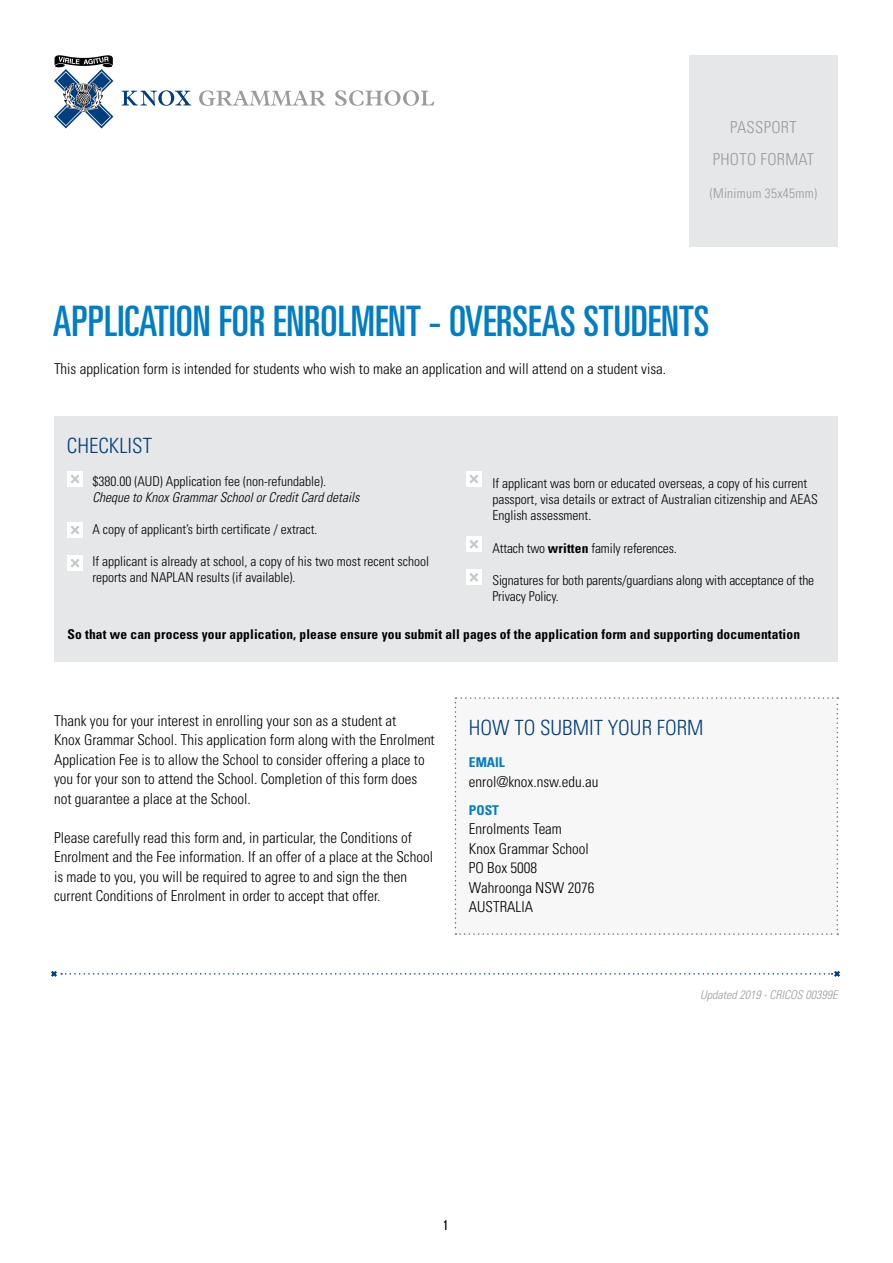
<style>
.page{position:relative;width:893px;height:1263px;background:#fff}
.page>*{position:absolute;margin:0;border:0;box-sizing:border-box;transform-origin:0 0}
.t1{font:ultra-condensed 42px "Univers LT Std";color:#007dc3}
.t2{font:300 condensed 21px "Univers LT Std";color:#003e7e}
.t3{font:300 condensed 16.5px/32.5px "Univers LT Std";letter-spacing:.02em;color:#999b9e;text-align:center}
.t4{font:300 condensed 15px/19.5px "Univers LT Std";color:#000}
.t5{font:300 condensed 13.5px/16.2px "Univers LT Std";color:#000}
.t6{font:700 condensed 13.5px "Univers LT Std";letter-spacing:.01em;color:#000}
.t7{font:italic 300 condensed 13.5px "Univers LT Std";color:#000}
.t8{font:300 condensed 13.5px "Univers LT Std";letter-spacing:.02em;color:#999b9e}
.t9{font:700 condensed 13.5px "Univers LT Std";color:#007dc3}
.t10{font:ultra-condensed 13.5px "Univers LT Std";color:#000}
.t11{font:italic 300 condensed 12px "Univers LT Std";color:#999b9e}
.s1{font-weight:700}
</style>
<div class="page">
<svg style="left:199px;top:90px;width:127px;height:16px"></svg>
<svg style="left:335px;top:90px;width:99px;height:16px"></svg>
<svg style="left:122px;top:90px;width:69px;height:16px"></svg>
<svg style="left:54px;top:55px;width:59px;height:73px"></svg>
<div style="left:689px;top:55px;width:149px;height:192px;background:#e6e7e8"></div>
<div style="left:54px;top:416px;width:783px;height:246px;background:#e6e7e8"></div>
<div style="left:67px;top:471px;width:16px;height:16px;background:#fff"></div>
<svg style="left:71px;top:475px;width:9px;height:8px"></svg>
<div style="left:67px;top:522px;width:16px;height:16px;background:#fff"></div>
<svg style="left:71px;top:525px;width:9px;height:9px"></svg>
<div style="left:67px;top:555px;width:16px;height:16px;background:#fff"></div>
<svg style="left:71px;top:559px;width:9px;height:9px"></svg>
<div style="left:466px;top:471px;width:16px;height:16px;background:#fff"></div>
<svg style="left:469px;top:474px;width:9px;height:9px"></svg>
<div style="left:466px;top:536px;width:16px;height:16px;background:#fff"></div>
<svg style="left:469px;top:540px;width:9px;height:9px"></svg>
<div style="left:466px;top:569px;width:16px;height:16px;background:#fff"></div>
<svg style="left:469px;top:573px;width:9px;height:9px"></svg>
<svg style="left:51px;top:971px;width:789px;height:6px"></svg>
<svg style="left:455px;top:697px;width:383px;height:238px"></svg>
<p class="t3" style="left:713px;top:111px;width:103px">PASSPORT<br>PHOTO FORMAT</p>
<p class="t8" style="left:710px;top:185px;width:109px">(Minimum 35x45mm)</p>
<h1 class="t1" style="left:53px;top:297px;width:658px">APPLICATION FOR ENROLMENT - OVERSEAS STUDENTS</h1>
<p class="t4" style="left:54px;top:359px;width:614px">This application form is intended for students who wish to make an application and will attend on a student visa.</p>
<h2 class="t2" style="left:67px;top:433px;width:87px">CHECKLIST</h2>
<p class="t5" style="left:92px;top:473px;width:235px">$380.00 (AUD) Application fee (non-refundable).</p>
<p class="t7" style="left:92px;top:489px;width:268px">Cheque to Knox Grammar School or Credit Card details</p>
<p class="t5" style="left:92px;top:521px;width:227px">A copy of applicant’s birth certificate / extract.</p>
<p class="t5" style="left:92px;top:553px;width:338px">If applicant is already at school, a copy of his two most recent school reports and NAPLAN results (if available).</p>
<p class="t5" style="left:492px;top:475px;width:327px">If applicant was born or educated overseas, a copy of his current passport, visa details or extract of Australian citizenship and AEAS<br>English assessment.</p>
<p class="t5" style="left:492px;top:540px;width:186px">Attach two <span class="s1">written</span> family references.</p>
<p class="t5" style="left:492px;top:572px;width:323px">Signatures for both parents/guardians along with acceptance of the<br>Privacy Policy.</p>
<p class="t6" style="left:68px;top:626px;width:734px">So that we can process your application, please ensure you submit all pages of the application form and supporting documentation</p>
<p class="t4" style="left:54px;top:711px;width:382px">Thank you for your interest in enrolling your son as a student at<br>Knox Grammar School. This application form along with the Enrolment Application Fee is to allow the School to consider offering a place to you for your son to attend the School. Completion of this form does not guarantee a place at the School.</p>
<p class="t4" style="left:54px;top:828px;width:380px">Please carefully read this form and, in particular, the Conditions of Enrolment and the Fee information. If an offer of a place at the School is made to you, you will be required to agree to and sign the then current Conditions of Enrolment in order to accept that offer.</p>
<h2 class="t2" style="left:469px;top:715px;width:236px">HOW TO SUBMIT YOUR FORM</h2>
<p class="t9" style="left:469px;top:754px;width:37px">EMAIL</p>
<p class="t4" style="left:469px;top:772px;width:131px">enrol@knox.nsw.edu.au</p>
<p class="t9" style="left:469px;top:801px;width:32px">POST</p>
<p class="t4" style="left:469px;top:819px;width:127px">Enrolments Team<br>Knox Grammar School<br>PO Box 5008<br>Wahroonga NSW 2076<br>AUSTRALIA</p>
<p class="t11" style="left:700px;top:988px;width:139px">Updated 2019 - CRICOS 00399E</p>
<p class="t10" style="left:443px;top:1218px;width:7px">1</p>
</div>
